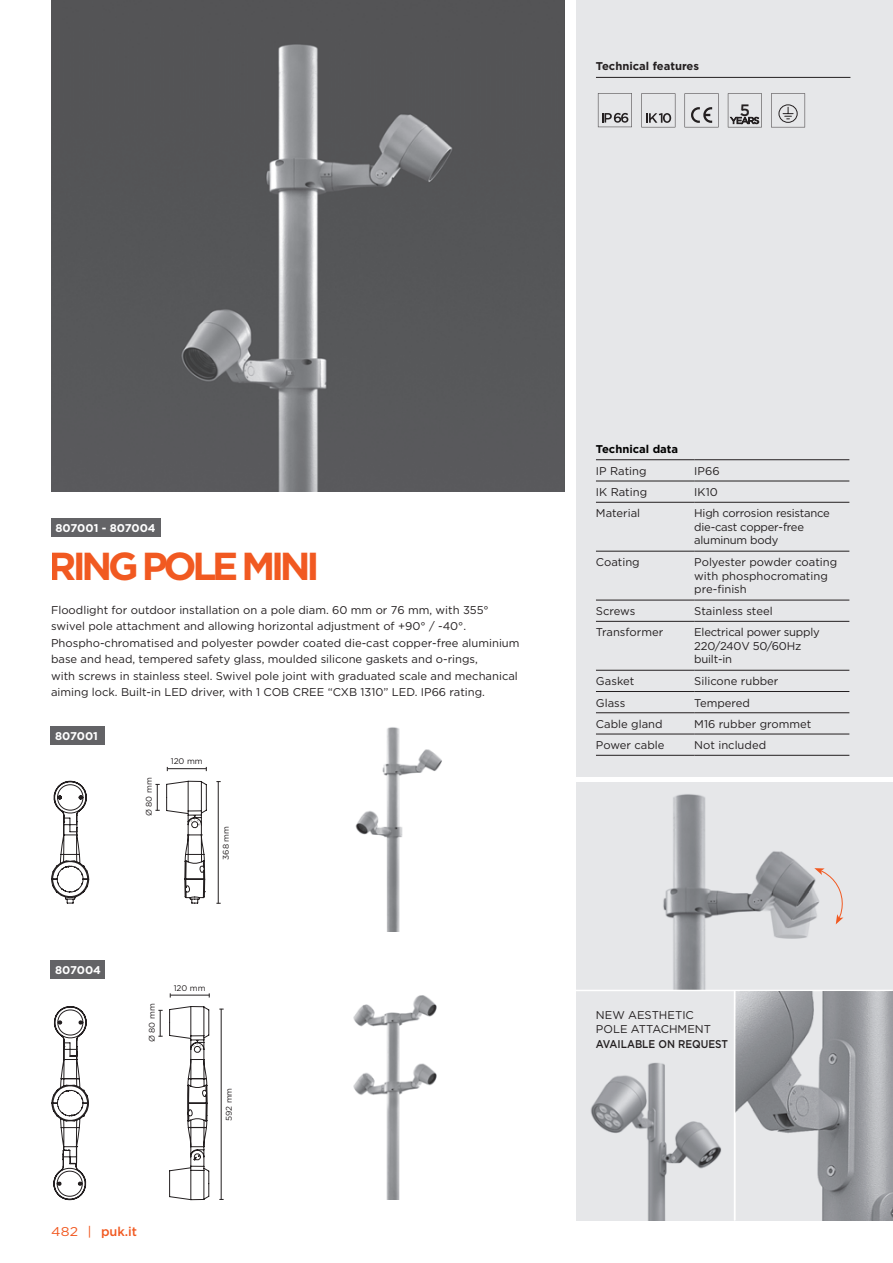
<style>
.page{position:relative;width:893px;height:1263px;background:#fff}
.page>*{position:absolute;margin:0;border:0;box-sizing:border-box;transform-origin:0 0}
.t1{font:700 39px "Gotham";letter-spacing:-.11em;color:#f15921}
.t2{font:500 16.5px "Gotham";color:#231f20}
.t3{font:500 12.75px "Gotham";color:#f15921}
.t4{font:11.25px/16.5px "Gotham";color:#231f20}
.t5{font:11.25px/13.5px "Gotham";letter-spacing:-.02em;color:#231f20}
.t6{font:700 11.25px "Gotham";letter-spacing:-.005em;color:#fff}
.t7{font:500 11.25px "Gotham";color:#231f20;scale:.9 1}
.t8{font:700 11.25px "Gotham";color:#231f20}
.t9{font:700 11.25px "Gotham";color:#000}
.t10{font:8.25px "Gotham";color:#231f20}
.s1{font-weight:400}
</style>
<div class="page">
<div style="left:577px;top:782px;width:316px;height:208px;background:#e6e7e9"></div>
<img style="left:663px;top:794px;width:173px;height:196px">
<div style="left:577px;top:0;width:316px;height:777px;background:#e6e7e9"></div>
<hr style="left:596px;top:459px;width:98px;height:1px;background:#231f20">
<hr style="left:694px;top:459px;width:155px;height:1px;background:#231f20">
<hr style="left:596px;top:481px;width:98px;height:1px;background:#231f20">
<hr style="left:694px;top:481px;width:155px;height:1px;background:#231f20">
<hr style="left:596px;top:502px;width:98px;height:1px;background:#231f20">
<hr style="left:694px;top:502px;width:155px;height:1px;background:#231f20">
<hr style="left:596px;top:551px;width:98px;height:1px;background:#231f20">
<hr style="left:694px;top:551px;width:155px;height:1px;background:#231f20">
<hr style="left:596px;top:600px;width:98px;height:1px;background:#231f20">
<hr style="left:694px;top:600px;width:155px;height:1px;background:#231f20">
<hr style="left:596px;top:621px;width:98px;height:1px;background:#231f20">
<hr style="left:694px;top:621px;width:155px;height:1px;background:#231f20">
<hr style="left:596px;top:670px;width:98px;height:1px;background:#231f20">
<hr style="left:694px;top:670px;width:155px;height:1px;background:#231f20">
<hr style="left:596px;top:691px;width:98px;height:1px;background:#231f20">
<hr style="left:694px;top:691px;width:155px;height:1px;background:#231f20">
<hr style="left:596px;top:712px;width:98px;height:1px;background:#231f20">
<hr style="left:694px;top:712px;width:155px;height:1px;background:#231f20">
<hr style="left:596px;top:734px;width:98px;height:1px;background:#231f20">
<hr style="left:694px;top:734px;width:155px;height:1px;background:#231f20">
<hr style="left:596px;top:755px;width:98px;height:1px;background:#231f20">
<hr style="left:694px;top:755px;width:155px;height:1px;background:#231f20">
<hr style="left:596px;top:77px;width:254px;height:1px;background:#231f20">
<svg style="left:685px;top:93px;width:34px;height:34px"></svg>
<svg style="left:728px;top:93px;width:34px;height:34px"></svg>
<svg style="left:641px;top:93px;width:34px;height:34px"></svg>
<svg style="left:598px;top:93px;width:34px;height:34px"></svg>
<svg style="left:771px;top:93px;width:34px;height:34px"></svg>
<svg style="left:814px;top:868px;width:30px;height:56px"></svg>
<div style="left:51px;top:518px;width:110px;height:19px;background:#636366"></div>
<div style="left:51px;top:726px;width:54px;height:19px;background:#636366"></div>
<div style="left:51px;top:960px;width:54px;height:19px;background:#636366"></div>
<img style="left:51px;top:0;width:513px;height:491px">
<img style="left:355px;top:727px;width:87px;height:205px">
<img style="left:353px;top:995px;width:84px;height:205px">
<svg style="left:51px;top:780px;width:39px;height:124px"></svg>
<svg style="left:166px;top:781px;width:41px;height:123px"></svg>
<hr style="left:167px;top:768px;width:39px;height:1px;background:#231f20">
<hr style="left:218px;top:781px;width:1px;height:122px;background:#231f20">
<svg style="left:155px;top:784px;width:5px;height:27px"></svg>
<svg style="left:51px;top:1006px;width:38px;height:195px"></svg>
<svg style="left:169px;top:1006px;width:40px;height:194px"></svg>
<hr style="left:170px;top:995px;width:39px;height:1px;background:#231f20">
<hr style="left:221px;top:1009px;width:1px;height:190px;background:#231f20">
<svg style="left:158px;top:1010px;width:5px;height:27px"></svg>
<div style="left:577px;top:990px;width:316px;height:230px;background:#e6e7e9"></div>
<hr style="left:572px;top:990px;width:321px;height:1px;background:#fff">
<img style="left:735px;top:991px;width:158px;height:229px">
<hr style="left:734px;top:990px;width:1px;height:230px;background:#fff">
<img style="left:576px;top:1054px;width:163px;height:166px">
<p class="t8" style="left:596px;top:59px;width:105px">Technical features</p>
<h2 class="t2" style="left:740px;top:99px;width:12px">5</h2>
<p class="t6" style="left:56px;top:521px;width:102px">807001 - 807004</p>
<h1 class="t1" style="left:49px;top:540px;width:272px">RING POLE MINI</h1>
<p class="t4" style="left:51px;top:601px;width:470px">Floodlight for outdoor installation on a pole diam. 60 mm or 76 mm, with 355° swivel pole attachment and allowing horizontal adjustment of +90° / -40°.<br>Phospho-chromatised and polyester powder coated die-cast copper-free aluminium base and head, tempered safety glass, moulded silicone gaskets and o-rings,<br>with screws in stainless steel. Swivel pole joint with graduated scale and mechanical aiming lock. Built-in LED driver, with 1 COB CREE “CXB 1310” LED. IP66 rating.</p>
<p class="t6" style="left:55px;top:728px;width:44px">807001</p>
<p class="t6" style="left:55px;top:963px;width:47px">807004</p>
<p class="t10" style="left:144px;top:816px;width:40px;rotate:-90deg">Ø 80 mm</p>
<p class="t10" style="left:171px;top:756px;width:33px">120 mm</p>
<p class="t10" style="left:221px;top:860px;width:35px;rotate:-90deg">368 mm</p>
<p class="t10" style="left:174px;top:982px;width:33px">120 mm</p>
<p class="t9" style="left:596px;top:442px;width:84px">Technical data</p>
<p class="t4" style="left:596px;top:462px;width:52px">IP Rating</p>
<p class="t4" style="left:694px;top:462px;width:27px">IP66</p>
<p class="t4" style="left:596px;top:483px;width:53px">IK Rating</p>
<p class="t4" style="left:694px;top:483px;width:25px">IK10</p>
<p class="t4" style="left:596px;top:505px;width:46px">Material</p>
<p class="t5" style="left:694px;top:506px;width:137px">High corrosion resistance die-cast copper-free aluminum body</p>
<p class="t4" style="left:596px;top:554px;width:45px">Coating</p>
<p class="t4" style="left:694px;top:555px;width:144px;line-height:13.5px">Polyester powder coating with phosphocromating pre-finish</p>
<p class="t4" style="left:596px;top:603px;width:41px">Screws</p>
<p class="t4" style="left:694px;top:603px;width:80px">Stainless steel</p>
<p class="t4" style="left:596px;top:624px;width:69px">Transformer</p>
<p class="t5" style="left:694px;top:625px;width:127px">Electrical power supply<br>220/240V 50/60Hz built-in</p>
<p class="t4" style="left:596px;top:673px;width:40px">Gasket</p>
<p class="t4" style="left:694px;top:673px;width:86px">Silicone rubber</p>
<p class="t4" style="left:596px;top:694px;width:31px">Glass</p>
<p class="t4" style="left:694px;top:694px;width:57px">Tempered</p>
<p class="t4" style="left:596px;top:715px;width:68px">Cable gland</p>
<p class="t4" style="left:694px;top:715px;width:119px">M16 rubber grommet</p>
<p class="t4" style="left:596px;top:736px;width:70px">Power cable</p>
<p class="t4" style="left:694px;top:736px;width:73px">Not included</p>
<p class="t10" style="left:147px;top:1042px;width:40px;rotate:-90deg">Ø 80 mm</p>
<p class="t4" style="left:596px;top:1008px;width:117px;line-height:14.2px">NEW AESTHETIC<br>POLE ATTACHMENT</p>
<p class="t7" style="left:596px;top:1037px;width:148px">AVAILABLE ON REQUEST</p>
<p class="t3" style="left:51px;top:1224px;width:88px"><span class="s1">482 |</span> puk.it</p>
<p class="t10" style="left:224px;top:1121px;width:35px;rotate:-90deg">592 mm</p>
</div>
